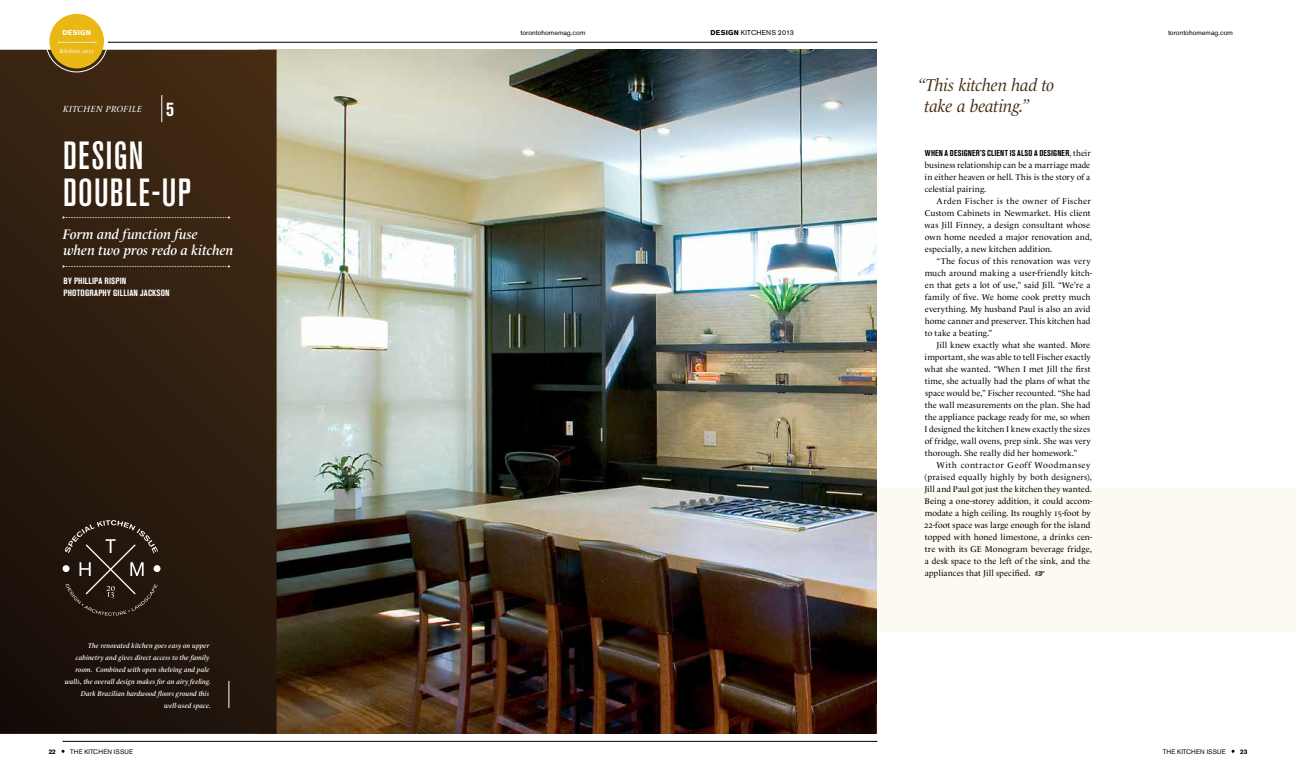
<style>
.page{position:relative;width:1296px;height:783px;background:#fff}
.page>*{position:absolute;margin:0;border:0;box-sizing:border-box;transform-origin:0 0}
.t1{font:500 condensed 39px/37px "Akzidenz Grotesk BE";letter-spacing:.035em;color:#fff}
.t2{font:700 20px "Akzidenz Grot Con BQ";color:#fff}
.t3{font:italic 17.5px/21px "Le Monde Livre";letter-spacing:-.01em;color:#482d14}
.t4{font:italic 600 14px/16px "Le Monde Livre";color:#fff}
.t5{font:700 9px/12px "Akzidenz Grot Con BQ";letter-spacing:.015em;color:#fff}
.t6{font:italic 9px "Le Monde Livre";letter-spacing:.04em;color:#fff}
.t7{font:8.5px/12px "Le Monde Livre";letter-spacing:.01em;color:#000}
.t8{font:700 condensed 8.5px "Akzidenz Grotesk BE";letter-spacing:.02em;color:#000}
.t9{font:italic 600 7px/12px "Le Monde Livre";letter-spacing:.005em;color:#fff;text-align:right}
.t10{font:7px "Akzidenz Grotesk BE";color:#000}
.t11{font:7px "Akzidenz Grotesk BE";letter-spacing:.03em;color:#000}
.t12{font:700 7px "Akzidenz Grotesk BE";letter-spacing:.035em;color:#fff}
.t13{font:6.5px "Akzidenz Grotesk BE";letter-spacing:.02em;color:#000}
.t14{font:700 6.5px "Akzidenz Grotesk BE";color:#000}
.t15{font:italic 6px "Le Monde Livre";color:#fff}
.s1{font-family:"Le Monde Livre Italic SC";font-style:normal}
.s2{font-weight:700}
.s3{font-family:"Le Monde Livre";font-weight:400;font-stretch:normal}
.s4{font-family:"Le Monde Livre Normal SC"}
.s5{font-family:"Garamond Premr Pro"}
</style>
<div class="page">
<div style="left:844px;top:488px;width:452px;height:143px;background:#fdfaf2"></div>
<img style="left:277px;top:50px;width:600px;height:684px">
<svg style="left:0;top:50px;width:277px;height:684px;background:#2e1d0f"></svg>
<hr style="left:108px;top:42px;width:769px;height:1px;background:#000">
<hr style="left:63px;top:741px;width:814px;height:1px;background:#000">
<svg style="left:63px;top:216px;width:167px;height:3px"></svg>
<svg style="left:63px;top:265px;width:167px;height:3px"></svg>
<div style="left:46px;top:10px;width:62px;height:62px;border:1px solid #fff;border-radius:50%"></div>
<div style="left:49px;top:14px;width:55px;height:54px;background:#e9b815;border-radius:50%"></div>
<svg style="left:58px;top:42px;width:38px;height:1px"></svg>
<svg style="left:229px;top:681px;width:1px;height:27px"></svg>
<svg style="left:162px;top:95px;width:1px;height:27px"></svg>
<svg style="left:65px;top:520px;width:93px;height:96px;background:#342920"></svg>
<div style="left:63px;top:565px;width:7px;height:7px;background:#fff;border-radius:50%"></div>
<div style="left:154px;top:565px;width:7px;height:7px;background:#fff;border-radius:50%"></div>
<p class="t12" style="left:63px;top:28px;width:30px">DESIGN</p>
<p class="t15" style="left:60px;top:48px;width:36px">Kitchens <span class="s1">2013</span></p>
<p class="t6" style="left:63px;top:104px;width:80px">Kitchen profile</p>
<h2 class="t2" style="left:166px;top:97px;width:9px">5</h2>
<h1 class="t1" style="left:63px;top:137px;width:129px">DESIGN<br>DOUBLE-UP</h1>
<h3 class="t4" style="left:63px;top:226px;width:172px">Form and function fuse<br>when two pros redo a kitchen</h3>
<p class="t5" style="left:64px;top:275px;width:64px">BY PHILLIPA RISPIN<br>PHOTOGRAPH</p>
<p class="t5" style="left:107px;top:287px;width:64px">Y GILLIAN JACKSON</p>
<p class="t9" style="left:65px;top:640px;width:148px">The renovated kitchen goes easy on upper cabinetry and gives direct access to the family room. Combined with open shelving and pale walls, the overall design makes for an airy feeling.<br>Dark Brazilian hardwood floors ground this well-used space.</p>
<p class="t10" style="left:520px;top:28px;width:66px">torontohomemag.com</p>
<p class="t11" style="left:711px;top:28px;width:85px"><span class="s2">DESIGN</span> Kitchens 2013</p>
<p class="t10" style="left:1168px;top:28px;width:66px">torontohomemag.com</p>
<h3 class="t3" style="left:925px;top:75px;width:131px;text-indent:-7px">“This kitchen had to take a beating.”</h3>
<p class="t8" style="left:925px;top:148px;width:168px">WHEN A DESIGNER’S CLIENT IS ALSO A DESIGNER<span class="s3">, their</span></p>
<p class="t7" style="left:925px;top:159px;width:167px;text-align:justify">business relationship can be a marriage made in either heaven or hell. This is the story of a celestial pairing.</p>
<p class="t7" style="left:925px;top:195px;width:169px;text-indent:12px">Arden Fischer is the owner of Fischer Custom Cabinets in Newmarket. His client was Jill Finney, a design consultant whose own home needed a major renovation and, especially, a new kitchen addition.</p>
<p class="t7" style="left:925px;top:255px;width:169px;text-indent:12px">“The focus of this renovation was very much around making a user-friendly kitch&shy;en that gets a lot of use,” said Jill. “We’re a family of five. We home cook pretty much everything. My husband Paul is also an avid home canner and preserver. This kitchen had to take a beating.”</p>
<p class="t7" style="left:925px;top:339px;width:168px;text-align:justify;text-indent:12px">Jill knew exactly what she wanted. More important, she was able to tell Fischer exactly what she wanted. “When I met Jill the first time, she actually had the plans of what the space would be,” Fischer recounted. “She had the wall measurements on the plan. She had the appliance package ready for me, so when I designed the kitchen I knew exactly the sizes of fridge, wall ovens, prep sink. She was very thorough. She really did her homework.”</p>
<p class="t7" style="left:924px;top:459px;width:169px;text-indent:12px">With contractor Geoff Woodmansey (praised equally highly by both designers), Jill and Paul got just the kitchen they wanted.<br>Being a one-storey addition, it could accom&shy;modate a high ceiling. Its roughly <span class="s4">15</span>-foot by <span class="s4">22</span>-foot space was large enough for the island topped with honed limestone, a drinks cen&shy;tre with its GE Monogram beverage fridge, a desk space to the left of the sink, and the appliances that Jill specified. <span class="s5">•</span></p>
<p class="t14" style="left:49px;top:748px;width:9px">22</p>
<p class="t13" style="left:70px;top:748px;width:64px">The Kitchen Issue</p>
<p class="t13" style="left:1163px;top:748px;width:64px">The Kitchen Issue</p>
<p class="t14" style="left:1240px;top:748px;width:9px">23</p>
</div>
